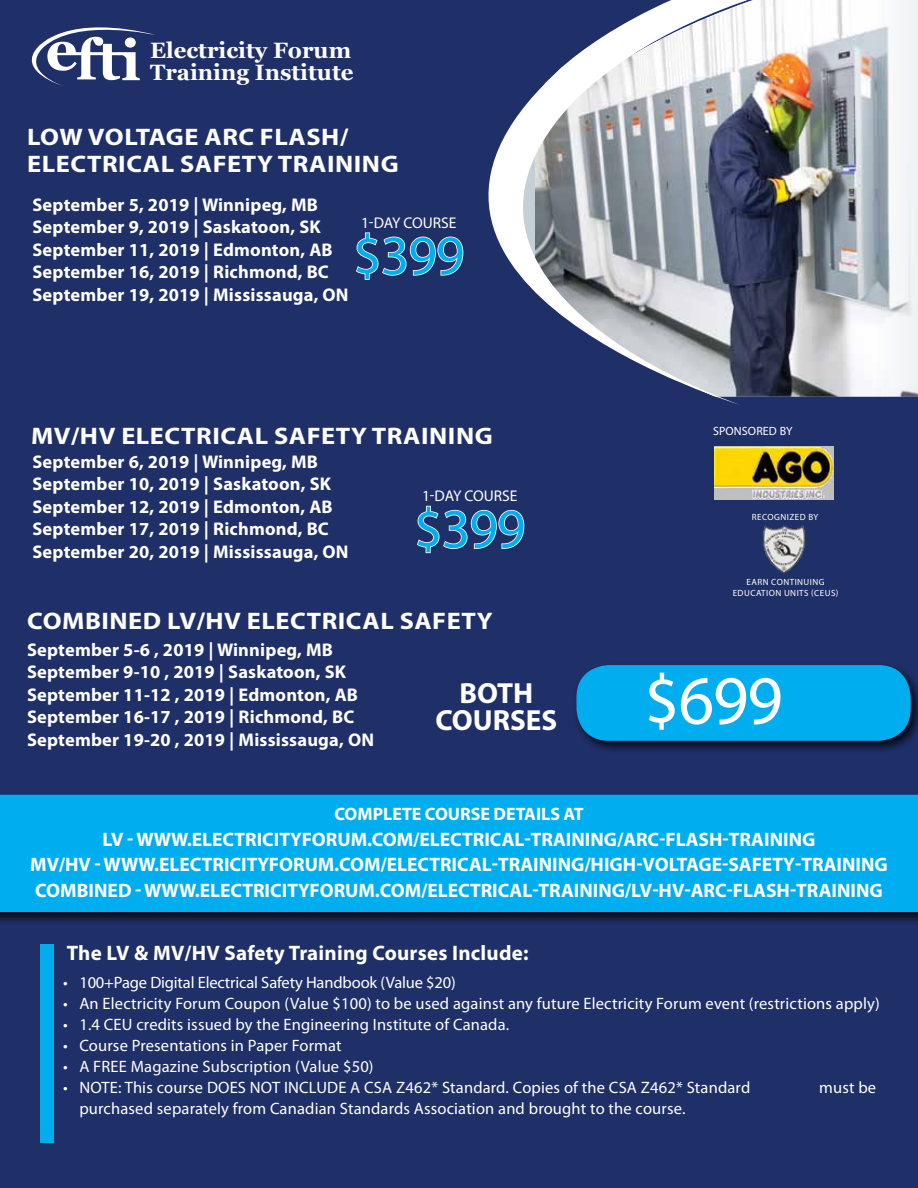
<style>
.page{position:relative;width:918px;height:1188px;background:#1f2f67}
.page>*{position:absolute;margin:0;border:0;box-sizing:border-box;transform-origin:0 0}
.t1{font:69.6px "Myriad Pro";color:#fff}
.t2{font:55.95px "Myriad Pro";letter-spacing:-.02em;color:#00aeef}
.t3{font:700 29.25px/27.6px "Myriad Pro";color:#fff;text-align:center}
.t4{font:700 24px/27px "Myriad Pro";letter-spacing:.02em;color:#fff;scale:1.1 1}
.t5{font:700 22.2px/21.8px "Georgia";color:#fff}
.t6{font:700 21px "Myriad Pro";letter-spacing:.01em;color:#fff}
.t7{font:700 19.5px/25.5px "Myriad Pro";color:#fff}
.t8{font:700 18.45px/22.5px "Myriad Pro";letter-spacing:.01em;color:#fff}
.t9{font:700 18px "Myriad Pro";color:#fff}
.t10{font:16.5px "Myriad Pro";letter-spacing:.01em;color:#fff}
.t11{font:16.5px "Myriad Pro";letter-spacing:-.01em;color:#fff}
.t12{font:15.6px "Myriad Pro";color:#fff}
.t13{font:12px "Myriad Pro";color:#fff}
.t14{font:9px "Myriad Pro";letter-spacing:.05em;color:#fff}
</style>
<div class="page">
<svg style="left:31px;top:27px;width:124px;height:59px"></svg>
<svg style="left:488px;top:0;width:430px;height:405px"></svg>
<div style="left:574px;top:662px;width:344px;height:93px;background:#000;opacity:.75"></div>
<div style="left:576px;top:665px;width:335px;height:76px;background:#00aeef;border-radius:32px"></div>
<div style="left:0;top:792px;width:918px;height:134px;background:#000;opacity:.75"></div>
<div style="left:0;top:795px;width:918px;height:117px;background:#00aeef"></div>
<div style="left:40px;top:944px;width:14px;height:198px;background:#00aeef"></div>
<svg style="left:356px;top:232px;width:108px;height:48px"></svg>
<svg style="left:417px;top:505px;width:108px;height:49px"></svg>
<img style="left:762px;top:525px;width:44px;height:49px">
<img style="left:715px;top:446px;width:118px;height:54px">
<p class="t5" style="left:150px;top:38px;width:205px">Electricity Forum<br>Training Institute</p>
<h3 class="t4" style="left:27px;top:123px;width:339px">Low Voltage Arc Flash/<br>Electrical Safety Training</h3>
<p class="t8" style="left:32px;top:193px;width:304px">September 5, 2019 | Winnipeg, MB September 9, 2019 | Saskatoon, SK September 11, 2019 | Edmonton, AB September 16, 2019 | Richmond, BC September 19, 2019 | Mississauga, ON</p>
<p class="t12" style="left:361px;top:213px;width:97px">1-day course</p>
<h2 class="t2" style="left:353px;top:221px;width:113px">$399</h2>
<h3 class="t4" style="left:31px;top:422px;width:421px">MV/HV Electrical Saf ety Training</h3>
<p class="t8" style="left:32px;top:450px;width:304px">September 6, 2019 | Winnipeg, MB September 10, 2019 | Saskatoon, SK September 12, 2019 | Edmonton, AB September 17, 2019 | Richmond, BC September 20, 2019 | Mississauga, ON</p>
<p class="t12" style="left:422px;top:486px;width:97px">1-day course</p>
<h2 class="t2" style="left:414px;top:494px;width:113px">$399</h2>
<h3 class="t4" style="left:27px;top:606px;width:91px">COMBINED</h3>
<h3 class="t4" style="left:167px;top:606px;width:297px">LV/HV Electrical Saf ety</h3>
<p class="t8" style="left:27px;top:637px;width:335px">September 5-6 , 2019 | Winnipeg, MB September 9-10 , 2019 | Saskatoon, SK September 11-12 , 2019 | Edmonton, AB September 16-17 , 2019 | Richmond, BC September 19-20 , 2019 | Mississauga, ON</p>
<h3 class="t3" style="left:435px;top:678px;width:123px">BOTH<br>COURSES</h3>
<p class="t9" style="left:334px;top:803px;width:247px">Complete course details at</p>
<p class="t13" style="left:713px;top:424px;width:37px">SPONSORED</p>
<p class="t13" style="left:780px;top:424px;width:14px">BY</p>
<p class="t14" style="left:752px;top:511px;width:7px">RECO</p>
<p class="t14" style="left:774px;top:511px;width:46px">GNIZED BY</p>
<p class="t14" style="left:747px;top:577px;width:80px">EARN CONTINUING</p>
<p class="t14" style="left:733px;top:587px;width:7px">EDUCA</p>
<p class="t14" style="left:761px;top:587px;width:60px">TION UNITS (CEU</p>
<p class="t14" style="left:831px;top:587px;width:9px">s)</p>
<h1 class="t1" style="left:644px;top:658px;width:140px">$699</h1>
<p class="t7" style="left:103px;top:826px;width:164px">LV - www.electricit</p>
<p class="t7" style="left:290px;top:826px;width:527px">yforum.com/electrical-training/arc-flash-training</p>
<p class="t7" style="left:30px;top:851px;width:203px">MV/HV - www.electricit</p>
<p class="t7" style="left:35px;top:851px;width:854px;text-indent:222px">yforum.com/electrical-training/high-voltage-saf ety-training<br>Combi ned - www.electricit</p>
<p class="t7" style="left:298px;top:877px;width:586px">yforum.com/electrical-training/lv-hv-arc-flash-training</p>
<p class="t6" style="left:67px;top:939px;width:463px">The LV &amp; MV/HV Safety Training Courses Include:</p>
<p class="t11" style="left:63px;top:972px;width:394px">• 100+Page Digital Electrical Safety Handbook (Value $20)</p>
<p class="t10" style="left:63px;top:993px;width:818px">• An Electricity Forum Coupon (Value $100) to be used against any future Electricity Forum event (restrictions apply)</p>
<p class="t10" style="left:63px;top:1014px;width:51px">• 1.4 CEU</p>
<p class="t10" style="left:136px;top:1014px;width:374px">credits issued by the Engineering Institute of Canada.</p>
<p class="t10" style="left:63px;top:1035px;width:280px">• Course Presentations in Paper Format</p>
<p class="t10" style="left:63px;top:1056px;width:48px">• A FREE</p>
<p class="t10" style="left:131px;top:1056px;width:244px">Magazine Subscription (Value $50)</p>
<p class="t10" style="left:63px;top:1077px;width:155px">• NOTE: This course DOES</p>
<p class="t10" style="left:250px;top:1077px;width:77px">NOT INCLUDE</p>
<p class="t10" style="left:350px;top:1077px;width:24px">A CSA</p>
<p class="t10" style="left:396px;top:1077px;width:223px">Z462* Standard. Copies of the CSA</p>
<p class="t10" style="left:641px;top:1077px;width:111px">Z462* Standard</p>
<p class="t10" style="left:819px;top:1077px;width:58px">must be</p>
<p class="t10" style="left:79px;top:1098px;width:608px">purchased separately from Canadian Standards Association and brought to the course.</p>
</div>
